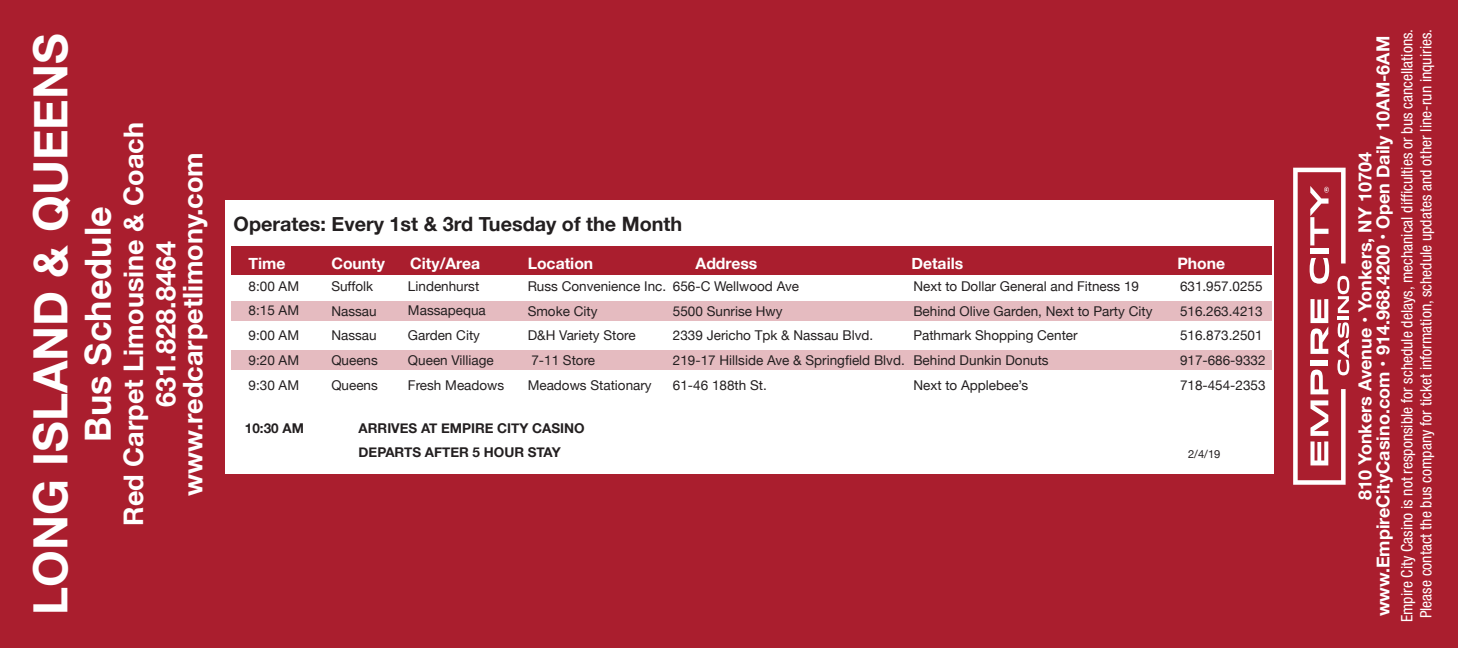
<style>
.page{position:relative;width:1458px;height:648px;background:#aa1e2e}
.page>*{position:absolute;margin:0;border:0;box-sizing:border-box;transform-origin:0 0}
.t1{font:700 47.25px "Helvetica Neue";color:#fff}
.t2{font:700 36px "Helvetica Neue";color:#fff}
.t3{font:700 27px/32.4px "Helvetica Neue";color:#fff;text-align:center}
.t4{font:700 19.8px "Helvetica Neue";color:#231f20}
.t5{font:700 18px/18px "Helvetica Neue";color:#fff;text-align:center}
.t6{font:condensed 15.75px/18.9px "Helvetica Neue LT Std";color:#fff}
.t7{font:700 15.75px "Helvetica Neue";color:#fff}
.t8{font:13.5px/24.8px "Helvetica Neue";color:#231f20}
.t9{font:700 13.5px/24.8px "Helvetica Neue";color:#231f20}
.t10{font:11.25px "Helvetica Neue";color:#231f20}
</style>
<div class="page">
<svg style="left:1293px;top:168px;width:56px;height:317px"></svg>
<div style="left:226px;top:200px;width:1048px;height:274px;background:#fff"></div>
<div style="left:231px;top:246px;width:1041px;height:29px;background:#aa1e2e"></div>
<div style="left:231px;top:302px;width:1041px;height:19px;background:#e5bbc0"></div>
<div style="left:231px;top:350px;width:1041px;height:19px;background:#e5bbc0"></div>
<h1 class="t1" style="left:14px;top:615px;width:583px;rotate:-90deg">LONG ISLAND &amp; QUEENS</h1>
<h2 class="t2" style="left:70px;top:442px;width:237px;rotate:-90deg">Bus Schedule</h2>
<h3 class="t3" style="left:118px;top:526px;width:405px;rotate:-90deg">Red Carpet Limousine &amp; Coach<br>631.828.8464</h3>
<h3 class="t3" style="left:177px;top:496px;width:345px;rotate:-90deg">www.redcarpetlimony.com</h3>
<h3 class="t4" style="left:234px;top:209px;width:450px">Operates: Every 1st &amp; 3rd Tuesday of the Month</h3>
<p class="t7" style="left:249px;top:251px;width:38px">Time</p>
<p class="t7" style="left:331px;top:251px;width:55px">County</p>
<p class="t7" style="left:410px;top:251px;width:72px">City/Area</p>
<p class="t7" style="left:528px;top:251px;width:67px">Location</p>
<p class="t7" style="left:696px;top:251px;width:63px">Address</p>
<p class="t7" style="left:1177px;top:251px;width:49px">Phone</p>
<p class="t8" style="left:331px;top:274px;width:48px">Suffolk<br>Nassau<br>Nassau<br>Queens<br>Queens</p>
<p class="t8" style="left:408px;top:274px;width:98px">Lindenhurst<br>Massapequa<br>Garden City<br>Queen Villiage<br>Fresh Meadows</p>
<p class="t8" style="left:528px;top:274px;width:140px">Russ Convenience Inc.<br>Smoke City<br>D&amp;H Variety Store<br>7-11 Store<br>Meadows Stationary</p>
<p class="t7" style="left:911px;top:251px;width:53px">Details</p>
<p class="t8" style="left:913px;top:274px;width:241px">Next to Dollar General and Fitness 19<br>Behind Olive Garden, Next to Party City<br>Pathmark Shopping Center<br>Behind Dunkin Donuts<br>Next to Applebee’s</p>
<p class="t8" style="left:673px;top:274px;width:233px">656-C Wellwood Ave<br>5500 Sunrise Hwy<br>2339 Jericho Tpk &amp; Nassau Blvd.<br>219-17 Hillside Ave &amp; Springfield Blvd.<br>61-46 188th St.</p>
<p class="t8" style="left:249px;top:274px;width:52px;text-align:justify">8:00 AM 8:15 AM 9:00 AM 9:20 AM 9:30 AM</p>
<p class="t8" style="left:1180px;top:274px;width:87px">631.957.0255<br>516.263.4213<br>516.873.2501<br>917-686-9332<br>718-454-2353</p>
<p class="t9" style="left:245px;top:416px;width:61px">10:30 AM</p>
<p class="t9" style="left:359px;top:416px;width:228px">ARRIVES AT EMPIRE CITY CASINO<br>DEPARTS AFTER 5 HOUR STAY</p>
<p class="t10" style="left:1188px;top:446px;width:34px">2/4/19</p>
<h3 class="t5" style="left:1356px;top:616px;width:582px;rotate:-90deg">810 Yonkers Avenue • Yonkers, NY 10704 www.EmpireCityCasino.com • 914.968.4200 • Open Daily 10AM-6AM</h3>
<p class="t6" style="left:1398px;top:622px;width:595px;rotate:-90deg">Empire City Casino is not responsible for schedule delays, mechanical difficulties or bus cancellations.<br>Please contact the bus company for ticket information, schedule updates and other line-run inquiries.</p>
</div>
